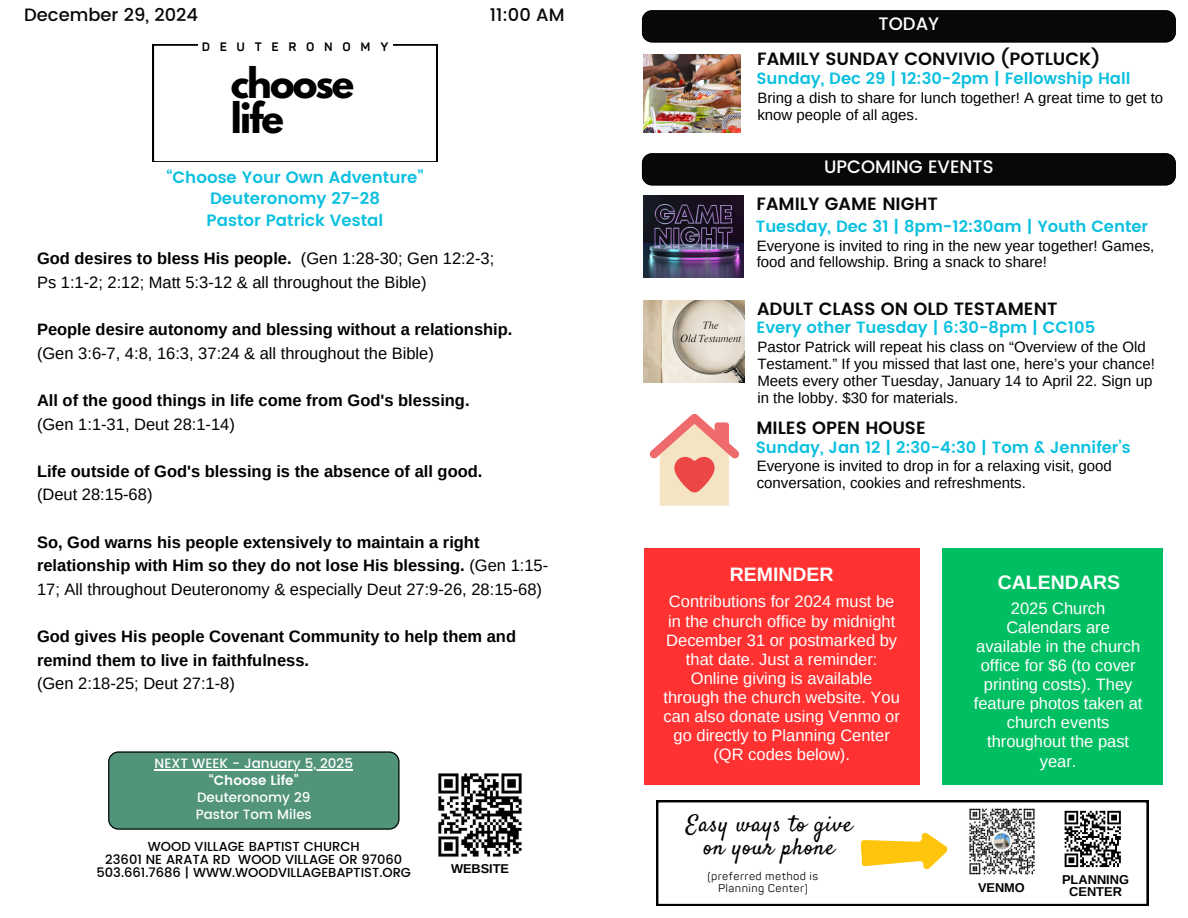
<style>
.page{position:relative;width:1188px;height:918px;background:#fff}
.page>*{position:absolute;margin:0;border:0;box-sizing:border-box;transform-origin:0 0}
.t1{font:700 37.2px/35.4px "League Spartan";letter-spacing:-.05em;color:#000}
.t2{font:23.1px/23.1px "Satisfy";letter-spacing:.035em;color:#000;text-align:center}
.t3{font:700 19.5px "Arimo";color:#fff}
.t4{font:500 18px "Poppins";color:#fff}
.t5{font:600 17.85px "Poppins";color:#080808}
.t6{font:500 17.85px "Poppins";color:#080808}
.t7{font:700 16.5px/23.7px "Arimo";color:#000}
.t8{font:16.5px/19.2px "Arimo";color:#fff;text-align:center}
.t9{font:16.5px/23.7px "Arimo";color:#000}
.t10{font:600 16.5px/21.3px "Poppins";color:#0cc0df;text-align:center}
.t11{font:600 16.35px "Poppins";color:#0cc0df}
.t12{font:15px/16.8px "Arimo";color:#000}
.t13{font:500 13.5px "Poppins";color:#fff}
.t14{font:600 13.5px "Poppins";color:#fff}
.t15{font:500 13.05px "Poppins";color:#000}
.t16{font:700 12.9px/11.7px "Arimo";color:#000;text-align:center}
.t17{font:700 12.75px "Arimo";color:#000}
.t18{font:700 12.15px "Panton";letter-spacing:.8em;color:#000}
.t19{font:11.1px/12px "Panton";letter-spacing:.035em;color:#000;text-align:center}
.s1{font-weight:700}
.s2{font-weight:400}
</style>
<div class="page">
<div style="left:108px;top:752px;width:291px;height:77px;background:#51947a"></div>
<svg style="left:656px;top:800px;width:493px;height:106px"></svg>
<img style="left:967px;top:808px;width:69px;height:69px">
<div style="left:1061px;top:807px;width:64px;height:64px;background:#fff"></div>
<svg style="left:1064px;top:810px;width:57px;height:58px"></svg>
<div style="left:642px;top:153px;width:534px;height:32px;background:#080808"></div>
<svg style="left:861px;top:832px;width:87px;height:39px"></svg>
<img style="left:438px;top:773px;width:84px;height:84px">
<img style="left:644px;top:54px;width:97px;height:79px">
<img style="left:643px;top:196px;width:100px;height:81px">
<img style="left:644px;top:300px;width:100px;height:82px">
<div style="left:644px;top:548px;width:276px;height:236px;background:#ff3131"></div>
<div style="left:942px;top:548px;width:221px;height:236px;background:#00bf63"></div>
<svg style="left:649px;top:414px;width:90px;height:92px"></svg>
<hr style="left:155px;top:769px;width:198px;height:1px;background:#fff">
<svg style="left:153px;top:45px;width:284px;height:117px"></svg>
<div style="left:198px;top:42px;width:194px;height:15px;background:#fff"></div>
<div style="left:642px;top:10px;width:534px;height:32px;background:#080808"></div>
<h6 class="t6" style="left:24px;top:4px;width:175px">December 29, 2024</h6>
<h6 class="t6" style="left:490px;top:4px;width:76px">11:00 AM</h6>
<p class="t18" style="left:202px;top:39px;width:188px">DEUTERONOMY</p>
<p class="t1" style="left:231px;top:70px;width:125px">choose life</p>
<h6 class="t10" style="left:167px;top:167px;width:259px">“Choose Your Own Adventure”<br>Deuteronomy 27-28<br>Pastor Patrick Vestal</h6>
<h4 class="t9" style="left:37px;top:247px;width:459px"><span class="s1">God desires to bless His people.</span> (Gen 1:28-30; Gen 12:2-3;<br>Ps 1:1-2; 2:12; Matt 5:3-12 &amp; all throughout the Bible)</h4>
<h3 class="t7" style="left:37px;top:318px;width:477px">People desire autonomy and blessing without a relationship. <span class="s2">(Gen 3:6-7, 4:8, 16:3, 37:24 &amp; all throughout the Bible)</span></h3>
<p class="t7" style="left:37px;top:388px;width:434px">All of the good things in life come from God's blessing. <span class="s2">(Gen 1:1-31, Deut 28:1-14)</span></p>
<h1 class="t7" style="left:37px;top:459px;width:447px">Life outside of God's blessing is the absence of all good. <span class="s2">(Deut 28:15-68)</span></h1>
<h5 class="t7" style="left:37px;top:530px;width:513px">So, God warns his people extensively to maintain a right relationship with Him so they do not lose His blessing. <span class="s2">(Gen 1:15-<br>17; All throughout Deuteronomy &amp; especially Deut 27:9-26, 28:15-68)</span></h5>
<h6 class="t7" style="left:37px;top:625px;width:481px">God gives His people Covenant Community to help them and remind them to live in faithfulness.<br><span class="s2">(Gen 2:18-25; Deut 27:1-8)</span></h6>
<h6 class="t13" style="left:155px;top:756px;width:200px">NEXT WEEK - January 5, 2025</h6>
<h6 class="t14" style="left:209px;top:772px;width:91px">“Choose Life”</h6>
<p class="t13" style="left:197px;top:789px;width:115px">Deuteronomy 29</p>
<p class="t13" style="left:196px;top:806px;width:118px">Pastor Tom Miles</p>
<p class="t15" style="left:148px;top:839px;width:213px">WOOD VILLAGE BAPTIST CHURCH</p>
<h3 class="t15" style="left:105px;top:852px;width:298px">23601 NE ARATA RD WOOD VILLAGE OR 97060</h3>
<p class="t15" style="left:97px;top:865px;width:316px">503.661.7686 | WWW.WOODVILLAGEBAPTIST.ORG</p>
<p class="t17" style="left:451px;top:862px;width:60px">WEBSITE</p>
<p class="t4" style="left:879px;top:13px;width:62px">TODAY</p>
<h5 class="t5" style="left:757px;top:49px;width:345px">FAMILY SUNDAY CONVIVIO (POTLUCK)</h5>
<h6 class="t11" style="left:756px;top:69px;width:376px">Sunday, Dec 29 | 12:30-2pm | Fellowship Hall</h6>
<h3 class="t12" style="left:757px;top:89px;width:407px">Bring a dish to share for lunch together! A great time to get to know people of all ages.</h3>
<p class="t4" style="left:824px;top:157px;width:171px">UPCOMING EVENTS</p>
<p class="t5" style="left:756px;top:194px;width:183px">FAMILY GAME NIGHT</p>
<h3 class="t11" style="left:756px;top:217px;width:394px">Tuesday, Dec 31 | 8pm-12:30am | Youth Center</h3>
<h3 class="t12" style="left:757px;top:237px;width:399px">Everyone is invited to ring in the new year together! Games, food and fellowship. Bring a snack to share!</h3>
<h6 class="t5" style="left:757px;top:298px;width:302px">ADULT CLASS ON OLD TESTAMENT</h6>
<p class="t11" style="left:756px;top:318px;width:340px">Every other Tuesday | 6:30-8pm | CC105</p>
<h5 class="t12" style="left:757px;top:339px;width:399px">Pastor Patrick will repeat his class on “Overview of the Old Testament.” If you missed that last one, here’s your chance!<br>Meets every other Tuesday, January 14 to April 22. Sign up in the lobby. $30 for materials.</h5>
<h5 class="t5" style="left:756px;top:417px;width:171px">MILES OPEN HOUSE</h5>
<h6 class="t11" style="left:756px;top:437px;width:376px">Sunday, Jan 12 | 2:30-4:30 | Tom &amp; Jennifer’s</h6>
<h3 class="t12" style="left:757px;top:458px;width:357px">Everyone is invited to drop in for a relaxing visit, good conversation, cookies and refreshments.</h3>
<h3 class="t3" style="left:730px;top:563px;width:105px">REMINDER</h3>
<p class="t8" style="left:663px;top:592px;width:238px">Contributions for 2024 must be in the church office by midnight<br>December 31 or postmarked by that date. Just a reminder:<br>Online giving is available through the church website. You can also donate using Venmo or go directly to Planning Center (QR codes below).</p>
<p class="t2" style="left:686px;top:815px;width:168px">Easy ways to give on your phone</p>
<p class="t19" style="left:708px;top:870px;width:112px">(preferred method is<br>Planning Center)</p>
<h6 class="t3" style="left:998px;top:571px;width:124px">CALENDARS</h6>
<h5 class="t8" style="left:974px;top:598px;width:170px">2025 Church<br>Calendars are available in the church office for $6 (to cover printing costs). They feature photos taken at church events throughout the past year.</h5>
<p class="t17" style="left:978px;top:880px;width:48px">VENMO</p>
<p class="t16" style="left:1062px;top:874px;width:69px">PLANNING<br>CENTER</p>
</div>
